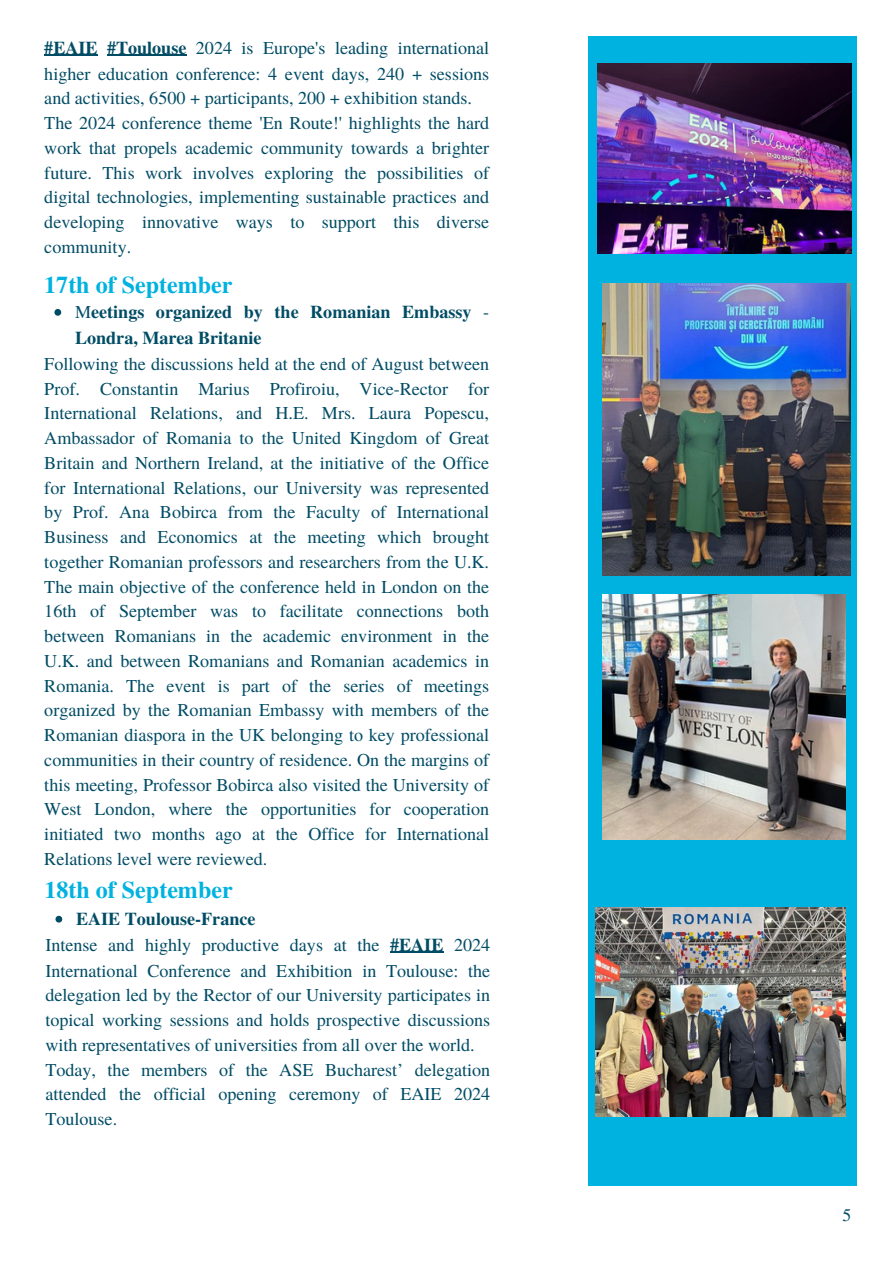
<style>
.page{position:relative;width:894px;height:1264px;background:#fff}
.page>*{position:absolute;margin:0;border:0;box-sizing:border-box;transform-origin:0 0}
.t1{font:700 24px "Te X Gyre Termes";color:#00b2e0}
.t2{font:18.15px/24.8px "Te X Gyre Termes";color:#004c65;text-align:justify}
.t3{font:700 18.15px/25.8px "Te X Gyre Termes";color:#004c65}
.t4{font:17.7px "Te X Gyre Termes";color:#004c65}
.s1{font-weight:700}
.s2{font-weight:400}
</style>
<div class="page">
<div style="left:587px;top:36px;width:269px;height:1150px;background:#00b2e0"></div>
<img style="left:602px;top:284px;width:248px;height:291px">
<img style="left:602px;top:595px;width:243px;height:244px">
<img style="left:597px;top:63px;width:254px;height:190px">
<hr style="left:44px;top:55px;width:54px;height:1px;background:#004c65">
<hr style="left:107px;top:55px;width:79px;height:1px;background:#004c65">
<svg style="left:54px;top:309px;width:7px;height:7px"></svg>
<svg style="left:55px;top:915px;width:7px;height:7px"></svg>
<hr style="left:390px;top:951px;width:53px;height:1px;background:#004c65">
<img style="left:595px;top:907px;width:250px;height:209px">
<p class="t2" style="left:44px;top:34px;width:446px;line-height:25.3px"><span class="s1">#EAIE #Toulouse</span> 2024 is Europe's leading international higher education conference: 4 event days, 240 + sessions and activities, 6500 + participants, 200 + exhibition stands.</p>
<p class="t2" style="left:44px;top:110px;width:446px">The 2024 conference theme 'En Route!' highlights the hard work that propels academic community towards a brighter future. This work involves exploring the possibilities of digital technologies, implementing sustainable practices and developing innovative ways to support this diverse community.</p>
<h1 class="t1" style="left:44px;top:266px;width:189px">17th of September</h1>
<p class="t3" style="left:75px;top:298px;width:415px"><span class="s2">M</span>eetings organized by the Romanian Embassy <span class="s2">-<br></span>Londra, Marea Britanie</p>
<p class="t2" style="left:44px;top:350px;width:446px">Following the discussions held at the end of August between Prof. Constantin Marius Profiroiu, Vice-Rector for International Relations, and H.E. Mrs. Laura Popescu, Ambassador of Romania to the United Kingdom of Great Britain and Northern Ireland, at the initiative of the Office for International Relations, our University was represented by Prof. Ana Bobirca from the Faculty of International Business and Economics at the meeting which brought together Romanian professors and researchers from the U.K.<br>The main objective of the conference held in London on the 16th of September was to facilitate connections both between Romanians in the academic environment in the U.K. and between Romanians and Romanian academics in Romania. The event is part of the series of meetings organized by the Romanian Embassy with members of the Romanian diaspora in the UK belonging to key professional communities in their country of residence. On the margins of this meeting, Professor Bobirca also visited the University of West London, where the opportunities for cooperation initiated two months ago at the Office for International Relations level were reviewed.</p>
<h1 class="t1" style="left:45px;top:870px;width:189px">18th of September</h1>
<p class="t3" style="left:76px;top:904px;width:181px">EAIE Toulouse-France</p>
<p class="t2" style="left:45px;top:931px;width:446px">Intense and highly productive days at the <span class="s1">#EAIE</span> 2024<br>International Conference and Exhibition in Toulouse: the delegation led by the Rector of our University participates in topical working sessions and holds prospective discussions with representatives of universities from all over the world.</p>
<p class="t2" style="left:45px;top:1056px;width:446px">Today, the members of the ASE Bucharest’ delegation attended the official opening ceremony of EAIE 2024<br>Toulouse.</p>
<p class="t4" style="left:842px;top:1202px;width:10px">5</p>
</div>
